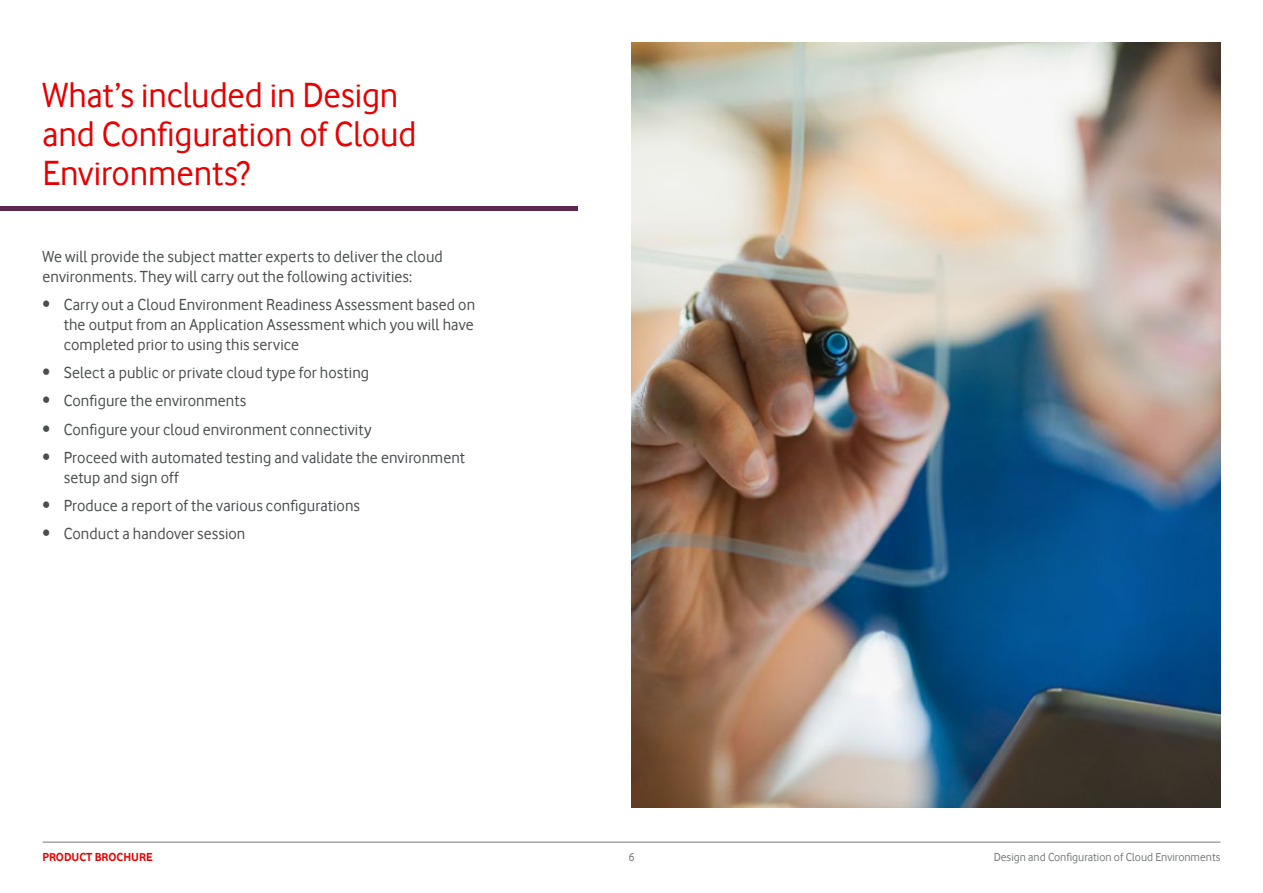
<style>
.page{position:relative;width:1263px;height:893px;background:#fff}
.page>*{position:absolute;margin:0;border:0;box-sizing:border-box;transform-origin:0 0}
.t1{font:36px/39px "Vodafone Rg";color:#e60000}
.t2{font:16.5px/19.8px "Vodafone Rg";letter-spacing:.005em;color:#4a4d4e}
.t3{font:12px "Vodafone Rg";color:#777a7a}
.t4{font:700 12px "Vodafone Rg";color:#e60000}
</style>
<div class="page">
<hr style="left:43px;top:842px;width:1177px;height:1px;background:#777a7a">
<div style="left:0;top:206px;width:578px;height:5px;background:#5e2750"></div>
<img style="left:631px;top:43px;width:589px;height:765px">
<h1 class="t1" style="left:43px;top:75px;width:375px">What’s included in Design and Configuration of Cloud<br>Environments?</h1>
<p class="t2" style="left:43px;top:246px;width:402px">We will provide the subject matter experts to deliver the cloud environments. They will carry out the following activities:</p>
<p class="t2" style="left:64px;top:295px;width:413px;text-align:justify;text-indent:-21px">• Carry out a Cloud Environment Readiness Assessment based on the output from an Application Assessment which you will have completed prior to using this service</p>
<p class="t2" style="left:43px;top:362px;width:328px">• Select a public or private cloud type for hosting</p>
<p class="t2" style="left:43px;top:391px;width:205px">• Configure the environments</p>
<p class="t2" style="left:43px;top:419px;width:331px">• Configure your cloud environment connectivity</p>
<p class="t2" style="left:64px;top:447px;width:403px;text-indent:-21px">• Proceed with automated testing and validate the environment setup and sign off</p>
<p class="t2" style="left:43px;top:495px;width:319px">• Produce a report of the various configurations</p>
<p class="t2" style="left:43px;top:524px;width:204px">• Conduct a handover session</p>
<p class="t4" style="left:43px;top:850px;width:112px">PRODUCT BROCHURE</p>
<p class="t3" style="left:628px;top:850px;width:8px">6</p>
<p class="t3" style="left:994px;top:850px;width:228px">Design and Configuration of Cloud Environments</p>
</div>
